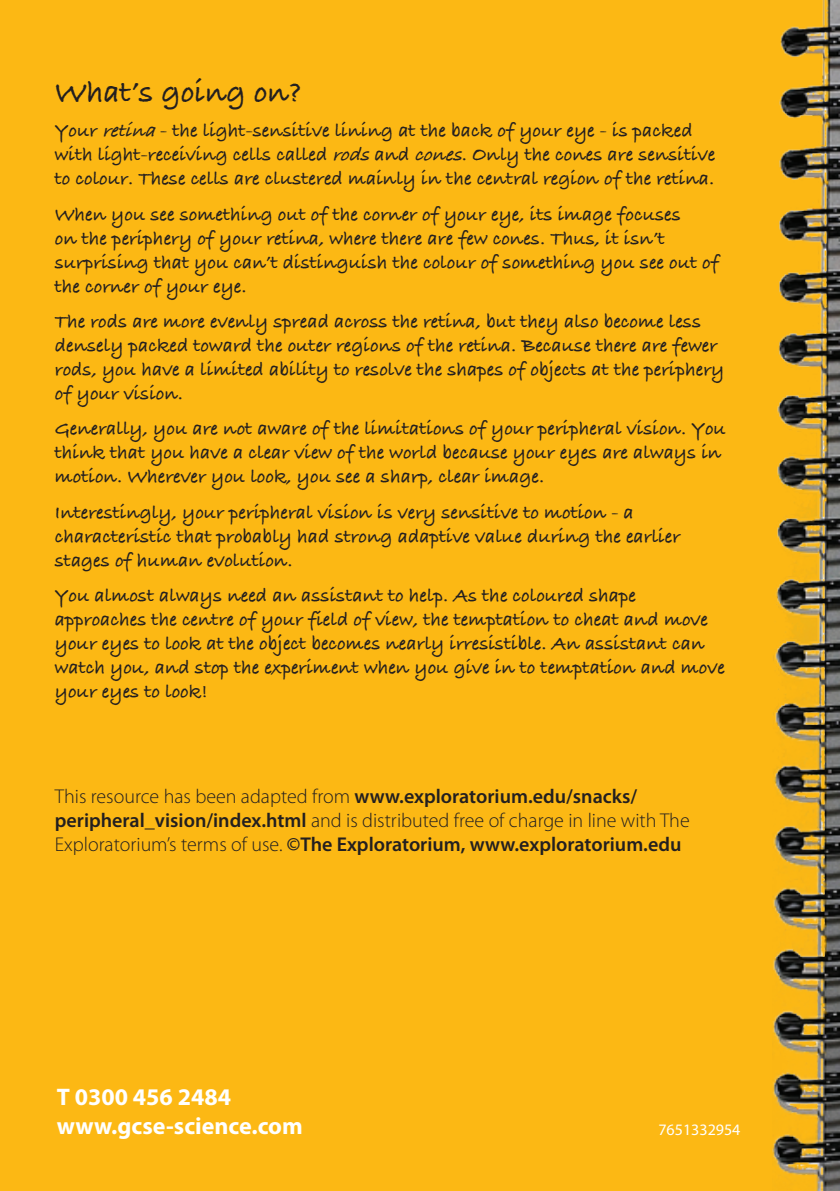
<style>
.page{position:relative;width:840px;height:1191px;background:#fff}
.page>*{position:absolute;margin:0;border:0;box-sizing:border-box;transform-origin:0 0}
.t1{font:32px "Bradley Hand ITCTT Bold";color:#231f20}
.t2{font:700 24px "Myriad Pro";color:#fff}
.t3{font:20px/24px "Bradley Hand ITCTT Bold";color:#231f20}
.t4{font:300 20px/24px "Myriad Pro";color:#231f20}
.t5{font:16px "Myriad Pro";color:#fff}
.s1{font-style:italic}
.s2{font-weight:600}
</style>
<div class="page">
<div style="left:0;top:0;width:839px;height:1191px;background:#fcb814"></div>
<img style="left:772px;top:0;width:67px;height:1191px">
<p class="t1" style="left:55px;top:74px;width:248px">What’s going on?</p>
<p class="t3" style="left:55px;top:120px;width:661px">Your <span class="s1">retina</span>- the light-sensitive lining at the back of your eye - is packed with light-receiving cells called <span class="s1">rods</span>and <span class="s1">cones</span>. Only the cones are sensitive to colour. These cells are clustered mainly in the central region of the retina.</p>
<p class="t3" style="left:55px;top:203px;width:665px">When you see something out of the corner of your eye, its image focuses<br>on the periphery of your retina, where there are few cones. Thus, it isn’t surprising that you can’t distinguish the colour of something you see out of the corner of your eye.</p>
<p class="t3" style="left:55px;top:310px;width:670px">The rods are more evenly spread across the retina, but they also become less densely packed toward the outer regions of the retina. Because there are fewer rods, you have a limited ability to resolve the shapes of objects at the periphery of your vision.</p>
<p class="t3" style="left:55px;top:418px;width:672px">Generally, you are not aware of the limitations of your peripheral vision. You think that you have a clear view of the world because your eyes are always in motion. Wherever you look, you see a sharp, clear image.</p>
<p class="t3" style="left:55px;top:501px;width:626px">Interestingly, your peripheral vision is very sensitive to motion - a characteristic that probably had strong adaptive value during the earlier stages of human evolution.</p>
<p class="t3" style="left:55px;top:584px;width:671px">You almost always need an assistant to help. As the coloured shape approaches the centre of your field of view, the temptation to cheat and move your eyes to look at the object becomes nearly irresistible. An assistant can watch you, and stop the experiment when you give in to temptation and move your eyes to look!</p>
<p class="t4" style="left:55px;top:785px;width:636px">This resource has been adapted from <span class="s2">www.exploratorium.edu/snacks/ peripheral_vision/index.html</span> and is distributed free of charge in line with The<br>Exploratorium’s terms of use. <span class="s2">©The Exploratorium, www.exploratorium.edu</span></p>
<p class="t2" style="left:57px;top:1081px;width:176px">T 0300 456 2484</p>
<p class="t2" style="left:57px;top:1110px;width:247px">www.gcse-science.com</p>
<p class="t5" style="left:658px;top:1119px;width:84px">7651332954</p>
</div>
